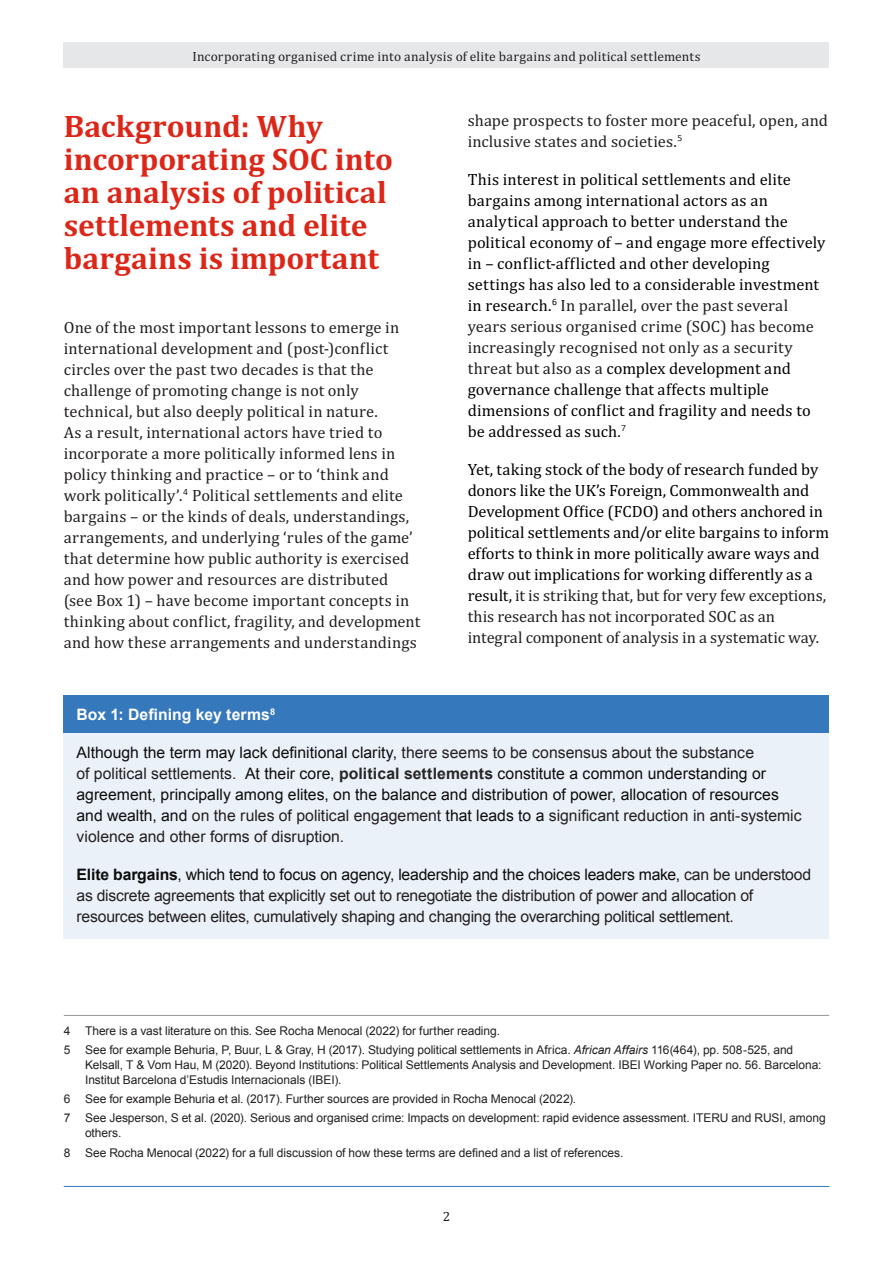
<style>
.page{position:relative;width:893px;height:1263px;background:#fff}
.page>*{position:absolute;margin:0;border:0;box-sizing:border-box;transform-origin:0 0}
.Heading_1{font:700 31.5px/33px "Cambria";letter-spacing:.005em;color:#dc2618}
.t1{font:16.5px/21px "Cambria";color:#000}
.t2{font:16.5px/21px "Cambria";letter-spacing:.005em;color:#231f20}
.Box_Text{font:15.75px/21px "Arial";color:#0d0d0d}
.Box_Text-2{font:15.75px/21px "Arial";letter-spacing:-.015em;color:#231f20}
.Box_Title{font:700 15.75px "Arial";letter-spacing:.005em;color:#fff}
.t3{font:13.5px "Cambria";letter-spacing:.02em;color:#231f20}
.Footnote_text{font:12px/15px "Arial";letter-spacing:-.005em;color:#231f20}
.s1{color:#231f20}
.s2{font-weight:700;color:#252525}
.s3{font-weight:700;color:#0d0d0d}
.s4{color:#0d0d0d}
.s5{font-style:italic}
</style>
<div class="page">
<div style="left:64px;top:43px;width:765px;height:25px;background:#e6e7e9"></div>
<hr style="left:64px;top:1186px;width:765px;height:1px;background:#3578bb">
<hr style="left:64px;top:1015px;width:765px;height:1px;background:#939598">
<div style="left:64px;top:695px;width:765px;height:41px;background:#3578bb"></div>
<div style="left:64px;top:733px;width:765px;height:125px;background:#ebf1f8"></div>
<div style="left:64px;top:855px;width:765px;height:83px;background:#ebf1f8"></div>
<p class="t3" style="left:192px;top:48px;width:509px">Incorporating organised crime into analysis of elite bargains and political settlements</p>
<p class="Heading_1" style="left:64px;top:109px;width:331px">Background: Why incorporating SOC into an analysis of political settlements and elite bargains is important</p>
<p class="t2" style="left:64px;top:317px;width:358px">One of the most important lessons to emerge in international development and (post-)conflict circles over the past two decades is that the challenge of promoting change is not only technical, but also deeply political in nature.<br>As a result, international actors have tried to incorporate a more politically informed lens in policy thinking and practice – or to ‘think and work politically’.<sup>4</sup> Political settlements and elite bargains – or the kinds of deals, understandings, arrangements, and underlying ‘rules of the game’ that determine how public authority is exercised and how power and resources are distributed (see Box 1) – have become important concepts in thinking about conflict, fragility, and development and how these arrangements and understandings</p>
<p class="t2" style="left:468px;top:109px;width:362px">shape prospects to foster more peaceful, open, and inclusive states and societies.<sup>5</sup></p>
<p class="t1" style="left:468px;top:168px;width:359px">This interest in political settlements and elite bargains among international actors as an analytical approach to better understand the political economy of – and engage more effectively in – conflict-afflicted and other developing settings has also led to a considerable investment in research.<sup>6</sup> <span class="s1">In parallel, over the past several years serious organised crime (SOC) has become increasingly recognised not only as a security threat but also as a</span> complex development and governance challenge that affects multiple dimensions of conflict and fragility and needs to be addressed as such<span class="s1">.</span><sup>7</sup></p>
<p class="t1" style="left:468px;top:458px;width:363px">Yet, taking stock of the body of research funded by donors like the UK’s Foreign, Commonwealth and Development Office (FCDO) and others anchored in political settlements and/or elite bargains to inform efforts to think in more politically aware ways and draw out implications for working differently as a result, <span class="s1">it is striking that, but for very few exceptions, this research has not incorporated SOC as an integral component of analysis in a systematic way.</span></p>
<p class="Box_Title" style="left:77px;top:704px;width:200px">Box 1: Defining key terms<sup>8</sup></p>
<p class="Box_Text" style="left:77px;top:742px;width:727px">Although the term may lack definitional clarity, <span class="s1">there seems to be consensus about the substance<br>of political settlements.</span> At their core, <span class="s2">political settlements</span> constitute a common understanding or agreement, principally among elites, on the balance and distribution of power, allocation of resources and wealth, and <span class="s1">on the rules of political engagement</span> that leads to a <span class="s1">significant reduction in anti-systemic violence and other forms of disruption.</span></p>
<p class="Box_Text-2" style="left:77px;top:864px;width:736px"><span class="s3">Elite bargains</span><span class="s4">, which tend to focus on agency, leadership and the choices leaders make,</span> can be understood as discrete agreements that explicitly set out to renegotiate the distribution of power and allocation of resources between elites, cumulatively shaping and changing the overarching political settlement.</p>
<p class="Footnote_text" style="left:64px;top:1023px;width:438px">4 There is a vast literature on this. See Rocha Menocal (2022) for further reading.</p>
<p class="Footnote_text" style="left:85px;top:1042px;width:738px;text-indent:-21px">5 See for example Behuria, P, Buur, L &amp; Gray, H (2017). Studying political settlements in Africa. <span class="s5">African Affairs</span> 116(464), pp. 508-525, and<br>Kelsall, T &amp; Vom Hau, M (2020). Beyond Institutions: Political Settlements Analysis and Development. IBEI Working Paper no. 56. Barcelona:<br>Institut Barcelona d’Estudis Internacionals (IBEI).</p>
<p class="Footnote_text" style="left:64px;top:1091px;width:514px">6 See for example Behuria et al. (2017). Further sources are provided in Rocha Menocal (2022).</p>
<p class="Footnote_text" style="left:85px;top:1111px;width:742px;text-indent:-21px">7 See Jesperson, S et al. (2020). Serious and organised crime: Impacts on development: rapid evidence assessment. ITERU and RUSI, among others.</p>
<p class="Footnote_text" style="left:64px;top:1145px;width:561px">8 See Rocha Menocal (2022) for a full discussion of how these terms are defined and a list of references.</p>
<p class="t3" style="left:443px;top:1208px;width:9px">2</p>
</div>
